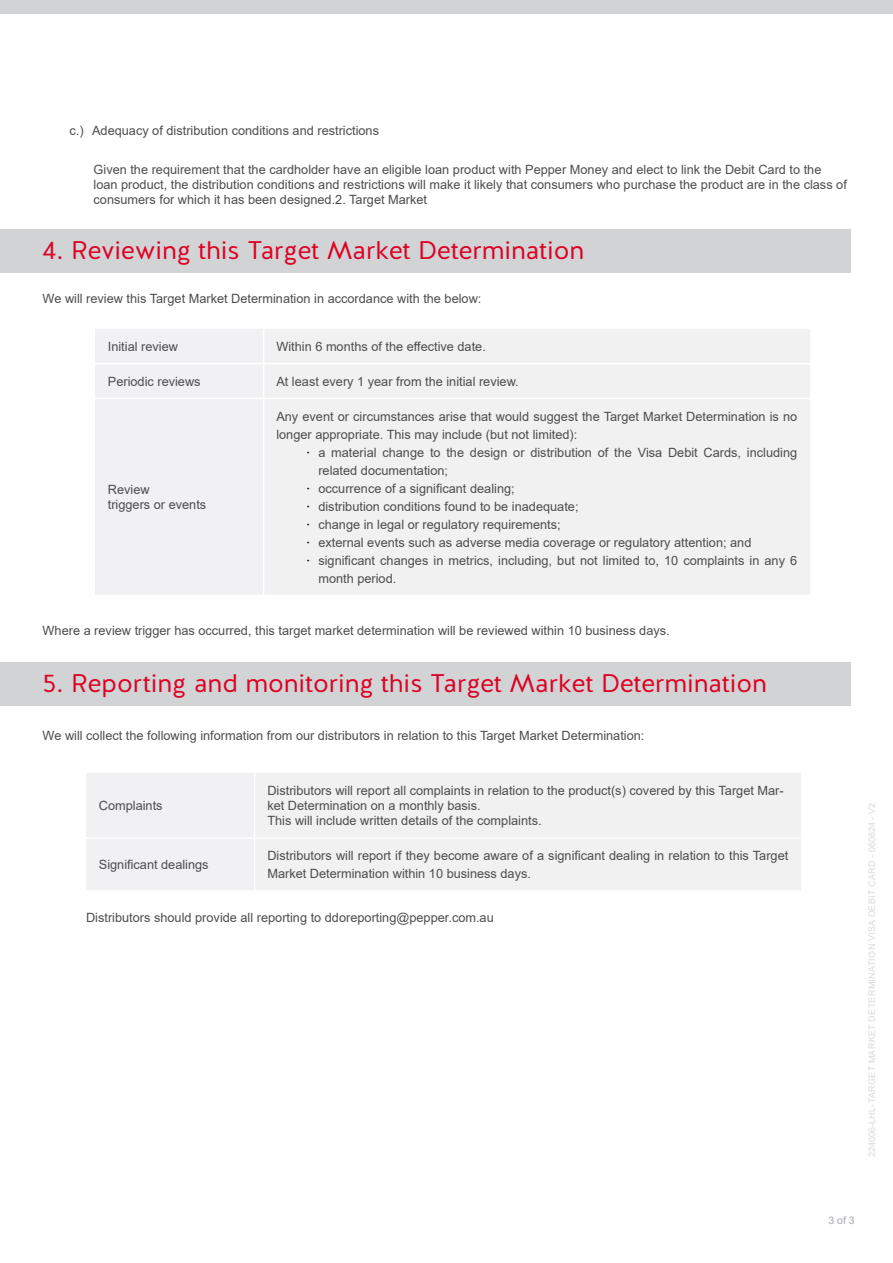
<style>
.page{position:relative;width:893px;height:1263px;background:#fff}
.page>*{position:absolute;margin:0;border:0;box-sizing:border-box;transform-origin:0 0}
.t1{font:25.5px "Halis R";color:#df0024}
.t2{font:12.75px/15.3px "Arial";color:#4d4d4f}
.t3{font:10.5px "Arial";color:#a7a9ac}
.t4{font:9px "Arial";letter-spacing:.035em;color:#dadadd}
.s1{font-family:"Halis R";font-size:15px;color:#000}
</style>
<div class="page">
<div style="left:0;top:229px;width:850px;height:43px;background:#d1d3d4"></div>
<div style="left:0;top:662px;width:850px;height:43px;background:#d1d3d4"></div>
<div style="left:0;top:0;width:893px;height:14px;background:#d1d3d4"></div>
<div style="left:95px;top:329px;width:168px;height:265px;background:#f1f1f3"></div>
<div style="left:265px;top:329px;width:545px;height:265px;background:#f1f1f2"></div>
<hr style="left:95px;top:363px;width:169px;height:1px;background:#fff">
<hr style="left:264px;top:363px;width:546px;height:1px;background:#fff">
<hr style="left:95px;top:398px;width:169px;height:1px;background:#fff">
<hr style="left:264px;top:398px;width:546px;height:1px;background:#fff">
<div style="left:86px;top:773px;width:168px;height:117px;background:#f1f1f3"></div>
<div style="left:256px;top:773px;width:545px;height:117px;background:#f1f1f2"></div>
<hr style="left:86px;top:837px;width:169px;height:2px;background:#fff">
<hr style="left:255px;top:837px;width:546px;height:2px;background:#fff">
<p class="t2" style="left:70px;top:123px;width:311px">c.) Adequacy of distribution conditions and restrictions</p>
<p class="t2" style="left:94px;top:162px;width:755px">Given the requirement that the cardholder have an eligible loan product with Pepper Money and elect to link the Debit Card to the loan product, the distribution conditions and restrictions will make it likely that consumers who purchase the product are in the class of consumers for which it has been designed.2. Target Market</p>
<h1 class="t1" style="left:43px;top:234px;width:543px">4. Reviewing this Target Market Determination</h1>
<p class="t2" style="left:43px;top:291px;width:440px">We will review this Target Market Determination in accordance with the below:</p>
<p class="t2" style="left:108px;top:339px;width:72px">Initial review</p>
<p class="t2" style="left:276px;top:339px;width:211px">Within 6 months of the effective date.</p>
<p class="t2" style="left:108px;top:374px;width:94px">Periodic reviews</p>
<p class="t2" style="left:276px;top:374px;width:244px">At least every 1 year from the initial review.</p>
<p class="t2" style="left:108px;top:482px;width:100px">Review<br>triggers or events</p>
<p class="t2" style="left:276px;top:407px;width:522px;line-height:18px">Any event or circumstances arise that would suggest the Target Market Determination is no longer appropriate. This may include (but not limited):</p>
<p class="t2" style="left:306px;top:444px;width:492px"><span class="s1">·</span> a material change to the design or distribution of the Visa Debit Cards, including</p>
<p class="t2" style="left:318px;top:462px;width:131px">related documentation;</p>
<p class="t2" style="left:306px;top:480px;width:210px"><span class="s1">·</span> occurrence of a significant dealing;</p>
<p class="t2" style="left:306px;top:498px;width:274px"><span class="s1">·</span> distribution conditions found to be inadequate;</p>
<p class="t2" style="left:306px;top:516px;width:256px"><span class="s1">·</span> change in legal or regulatory requirements;</p>
<p class="t2" style="left:306px;top:534px;width:447px"><span class="s1">·</span> external events such as adverse media coverage or regulatory attention; and</p>
<p class="t2" style="left:306px;top:552px;width:492px"><span class="s1">·</span> significant changes in metrics, including, but not limited to, 10 complaints in any 6</p>
<p class="t2" style="left:318px;top:570px;width:79px">month period.</p>
<p class="t2" style="left:43px;top:622px;width:629px">Where a review trigger has occurred, this target market determination will be reviewed within 10 business days.</p>
<h1 class="t1" style="left:43px;top:666px;width:726px">5. Reporting and monitoring this Target Market Determination</h1>
<p class="t2" style="left:43px;top:728px;width:603px">We will collect the following information from our distributors in relation to this Target Market Determination:</p>
<p class="t2" style="left:99px;top:798px;width:65px">Complaints</p>
<p class="t2" style="left:267px;top:783px;width:518px">Distributors will report all complaints in relation to the product(s) covered by this Target Mar&shy;ket Determination on a monthly basis.<br>This will include written details of the complaints.</p>
<p class="t2" style="left:99px;top:857px;width:111px">Significant dealings</p>
<p class="t2" style="left:267px;top:847px;width:522px;line-height:18px">Distributors will report if they become aware of a significant dealing in relation to this Target<br>Market Determination within 10 business days.</p>
<p class="t2" style="left:86px;top:909px;width:409px">Distributors should provide all reporting to ddoreporting@pepper.com.au</p>
<p class="t4" style="left:866px;top:1157px;width:356px;rotate:-90deg">224006-LHL-Target Market Determinat ion Visa Debit Card - 060624 - V2</p>
<p class="t3" style="left:828px;top:1213px;width:28px">3 of 3</p>
</div>
